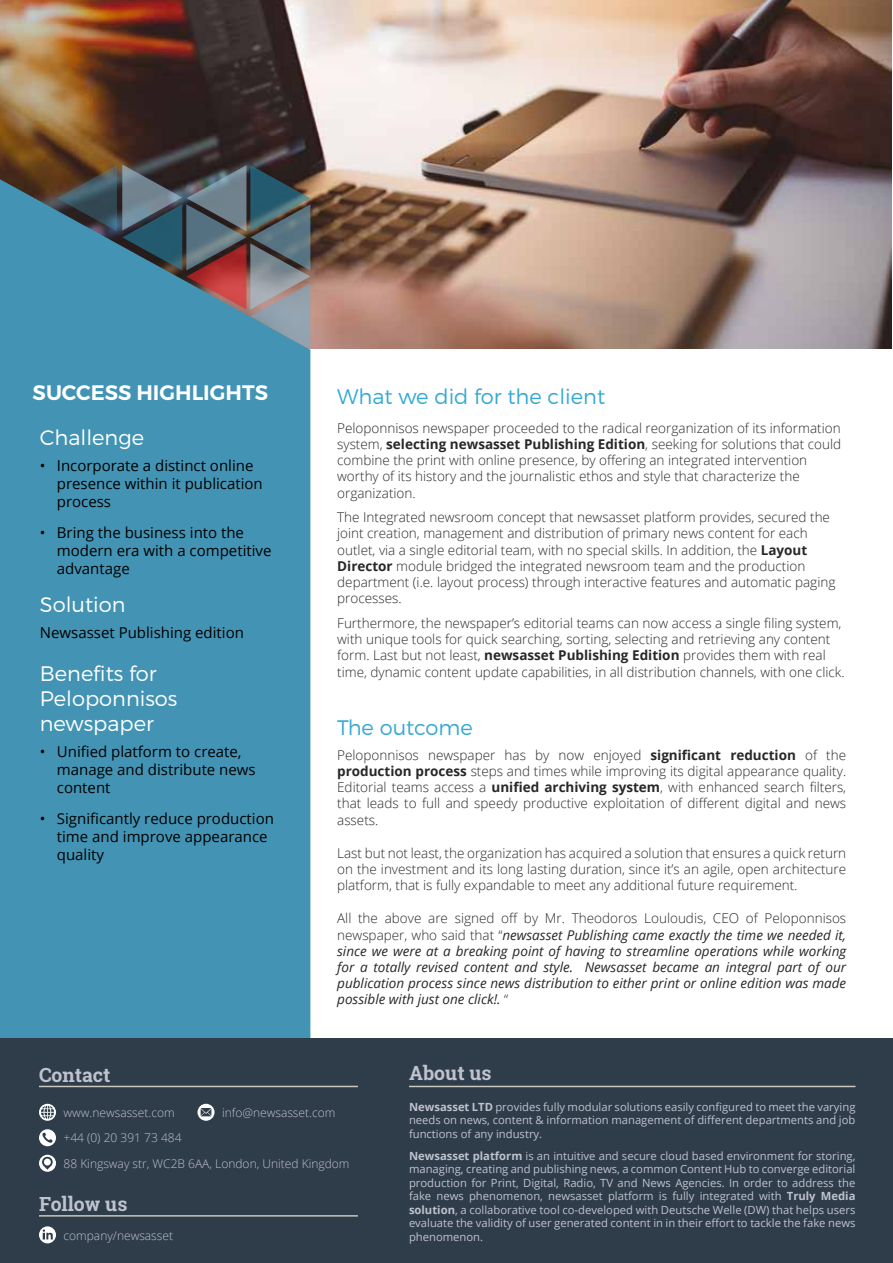
<style>
.page{position:relative;width:893px;height:1263px;background:#fff}
.page>*{position:absolute;margin:0;border:0;box-sizing:border-box;transform-origin:0 0}
.t1{font:300 21px/25.2px "Montserrat";color:#fff}
.t2{font:300 21px "Montserrat";color:#34a9d3}
.t3{font:600 21px "Montserrat";color:#fff}
.t4{font:700 19.5px "Roboto Slab";color:#bfc3ce}
.t5{font:15px/18px "Open Sans";color:#000}
.t6{font:300 13.5px/16.2px "Open Sans";color:#292829}
.t7{font:italic 13.5px/16.2px "Open Sans";color:#292829;text-align:justify}
.t8{font:300 12px "Open Sans";color:#bfc3ce}
.t9{font:11.25px/13.5px "Open Sans";color:#bfc3ce;text-align:justify}
.s1{font-weight:700}
.s2{font-weight:300;font-style:normal}
</style>
<div class="page">
<img style="left:0;top:0;width:891px;height:350px">
<div style="left:0;top:179px;width:310px;height:860px;background:#4394b4"></div>
<svg style="left:57px;top:164px;width:253px;height:185px;background:#537485"></svg>
<div style="left:0;top:1039px;width:893px;height:224px;background:#2f3c49"></div>
<svg style="left:39px;top:1155px;width:17px;height:17px"></svg>
<div style="left:44px;top:1158px;width:7px;height:7px;background:#fff;border-radius:50%"></div>
<svg style="left:39px;top:1226px;width:17px;height:17px"></svg>
<svg style="left:198px;top:1104px;width:17px;height:17px"></svg>
<svg style="left:39px;top:1129px;width:17px;height:17px"></svg>
<svg style="left:39px;top:1104px;width:17px;height:17px"></svg>
<hr style="left:39px;top:1086px;width:319px;height:1px;background:#c8c7c0">
<hr style="left:39px;top:1215px;width:319px;height:1px;background:#c8c7c0">
<hr style="left:409px;top:1086px;width:446px;height:1px;background:#c8c7c0">
<h1 class="t3" style="left:33px;top:380px;width:237px">SUCCESS HIGHLIGHTS</h1>
<h1 class="t1" style="left:40px;top:424px;width:106px">Challenge</h1>
<p class="t5" style="left:57px;top:456px;width:207px;text-indent:-17px">• Incorporate a distinct online presence within it publication process</p>
<p class="t5" style="left:57px;top:523px;width:216px;text-indent:-17px">• Bring the business into the modern era with a competitive advantage</p>
<h1 class="t1" style="left:40px;top:591px;width:87px">Solution</h1>
<p class="t5" style="left:40px;top:623px;width:206px">Newsasset Publishing edition</p>
<h1 class="t1" style="left:40px;top:660px;width:139px">Benefits for<br>Peloponnisos newspaper</h1>
<p class="t5" style="left:57px;top:742px;width:200px;text-indent:-17px">• Unified platform to create, manage and distribute news content</p>
<p class="t5" style="left:57px;top:809px;width:219px;text-indent:-17px">• Significantly reduce production time and improve appearance quality</p>
<h1 class="t2" style="left:337px;top:383px;width:269px">What we did for the client</h1>
<p class="t6" style="left:337px;top:419px;width:505px">Peloponnisos newspaper proceeded to the radical reorganization of its information system, <span class="s1">selecting newsasset Publishing Edition</span>, seeking for solutions that could combine the print with online presence, by offering an integrated intervention worthy of its history and the journalistic ethos and style that characterize the organization.</p>
<p class="t6" style="left:337px;top:509px;width:500px">The Integrated newsroom concept that newsasset platform provides, secured the joint creation, management and distribution of primary news content for each outlet, via a single editorial team, with no special skills. In addition, the <span class="s1">Layout Director</span> module bridged the integrated newsroom team and the production department (i.e. layout process) through interactive features and automatic paging processes.</p>
<p class="t6" style="left:337px;top:615px;width:509px">Furthermore, the newspaper’s editorial teams can now access a single filing system, with unique tools for quick searching, sorting, selecting and retrieving any content form. Last but not least, <span class="s1">newsasset Publishing Edition</span> provides them with real time, dynamic content update capabilities, in all distribution channels, with one click.</p>
<h1 class="t2" style="left:337px;top:715px;width:137px">The outcome</h1>
<p class="t6" style="left:337px;top:746px;width:510px;text-align:justify">Peloponnisos newspaper has by now enjoyed <span class="s1">significant reduction</span> of the <span class="s1">production process</span> steps and times while improving its digital appearance quality.<br>Editorial teams access a <span class="s1">unified archiving system</span>, with enhanced search filters, that leads to full and speedy productive exploitation of different digital and news assets.</p>
<p class="t6" style="left:337px;top:844px;width:510px;text-align:justify">Last but not least, the organization has acquired a solution that ensures a quick return on the investment and its long lasting duration, since it’s an agile, open architecture platform, that is fully expandable to meet any additional future requirement.</p>
<p class="t7" style="left:337px;top:910px;width:510px"><span class="s2">All the above are signed off by Mr. Theodoros Louloudis, CEO of Peloponnisos newspaper, who said that “</span>newsasset Publishing came exactly the time we needed it, since we were at a breaking point of having to streamline operations while working for a totally revised content and style. Newsasset became an integral part of our publication process since news distribution to either print or online edition was made possible with just one click!. <span class="s2">“</span></p>
<h2 class="t4" style="left:39px;top:1061px;width:73px">Contact</h2>
<p class="t8" style="left:64px;top:1104px;width:113px">www.newsasset.com</p>
<p class="t8" style="left:64px;top:1130px;width:120px">+44 (0) 20 391 73 484</p>
<p class="t8" style="left:222px;top:1104px;width:115px">info@newsasset.com</p>
<p class="t8" style="left:64px;top:1155px;width:288px">88 Kingsway str, WC2B 6AA, London, United Kingdom</p>
<h2 class="t4" style="left:39px;top:1191px;width:90px">Follow us</h2>
<p class="t8" style="left:64px;top:1227px;width:111px">company/newsasset</p>
<h2 class="t4" style="left:409px;top:1060px;width:84px">About us</h2>
<p class="t9" style="left:409px;top:1100px;width:448px"><span class="s1">Newsasset LTD</span> provides fully modular solutions easily configured to meet the varying needs on news, content &amp; information management of different departments and job functions of any industry.</p>
<p class="t9" style="left:409px;top:1149px;width:448px"><span class="s1">Newsasset platform</span> is an intuitive and secure cloud based environment for storing, managing, creating and publishing news, a common Content Hub to converge editorial production for Print, Digital, Radio, TV and News Agencies. In order to address the fake news phenomenon, newsasset platform is fully integrated with <span class="s1">Truly Media solution</span>, a collaborative tool co-developed with Deutsche Welle (DW) that helps users evaluate the validity of user generated content in in their effort to tackle the fake news phenomenon.</p>
</div>
